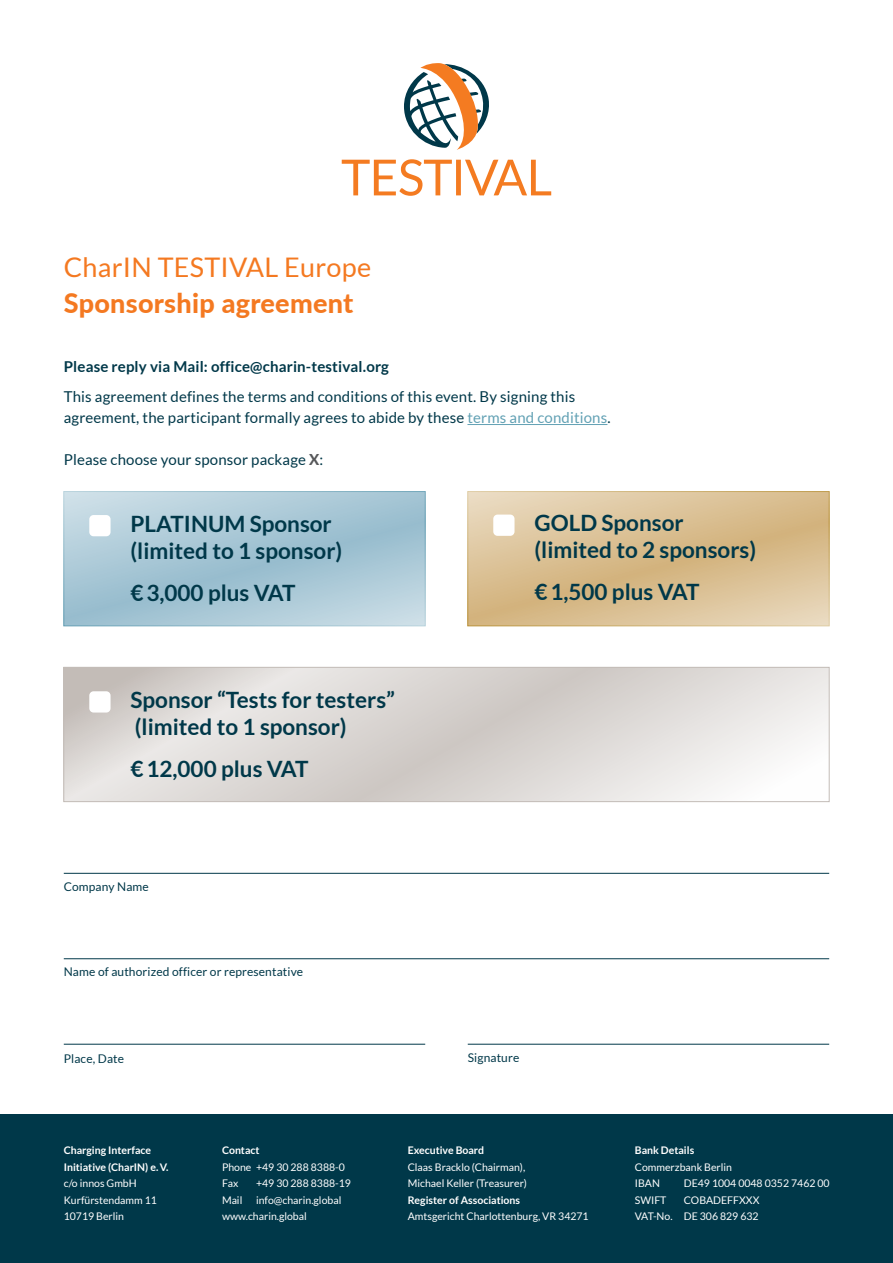
<style>
.page{position:relative;width:893px;height:1263px;background:#fff}
.page>*{position:absolute;margin:0;border:0;box-sizing:border-box;transform-origin:0 0}
.t1{font:27px "Lato";letter-spacing:.01em;color:#f47921}
.t2{font:800 27px "Lato";letter-spacing:.01em;color:#f47921}
.t3{font:700 22.5px/27px "Lato";color:#003849}
.t4{font:15px/21px "Lato";letter-spacing:.01em;color:#003849}
.t5{font:700 15px "Lato";letter-spacing:.01em;color:#003849}
.t6{font:12px "Lato";letter-spacing:.01em;color:#003849}
.t7{font:10.5px/16.5px "Lato";color:#fff}
.t8{font:700 10.5px/16.5px "Lato";color:#fff}
.s1{color:#62a1b4}
.s2{font-weight:800;color:#57585a}
</style>
<div class="page">
<div style="left:0;top:1114px;width:893px;height:149px;background:#003849"></div>
<hr style="left:468px;top:1044px;width:361px;height:1px;background:#003849">
<hr style="left:64px;top:1044px;width:361px;height:1px;background:#003849">
<hr style="left:64px;top:958px;width:765px;height:1px;background:#003849">
<hr style="left:64px;top:873px;width:765px;height:1px;background:#003849">
<hr style="left:467px;top:424px;width:140px;height:1px;background:#62a1b4">
<svg style="left:63px;top:491px;width:363px;height:135px"></svg>
<div style="left:89px;top:515px;width:22px;height:21px;background:#fff;border-radius:4px"></div>
<svg style="left:65px;top:669px;width:763px;height:131px"></svg>
<div style="left:89px;top:691px;width:22px;height:21px;background:#fff;border-radius:4px"></div>
<svg style="left:467px;top:491px;width:363px;height:135px"></svg>
<div style="left:493px;top:515px;width:21px;height:21px;background:#fff;border-radius:4px"></div>
<div style="left:63px;top:667px;width:767px;height:135px;border:1px solid #c3bcb7"></div>
<svg style="left:404px;top:63px;width:85px;height:87px"></svg>
<svg style="left:342px;top:159px;width:209px;height:37px"></svg>
<h1 class="t1" style="left:64px;top:252px;width:309px">CharIN TESTIVAL Europe</h1>
<h1 class="t2" style="left:64px;top:283px;width:291px">Sponsorship agreement</h1>
<h3 class="t5" style="left:64px;top:358px;width:327px">Please reply via Mail: office@charin-testival.org</h3>
<h3 class="t4" style="left:64px;top:386px;width:548px">This agreement defines the terms and conditions of this event. By signing this agreement, the participant formally agrees to abide by these <span class="s1">terms and conditions</span>.</h3>
<h3 class="t4" style="left:64px;top:449px;width:261px">Please choose your sponsor package <span class="s2">X</span>:</h3>
<h2 class="t3" style="left:131px;top:510px;width:213px">PLATINUM Sponsor (limited to 1 sponsor)</h2>
<h2 class="t3" style="left:131px;top:579px;width:167px">€3,000 plus VAT</h2>
<h2 class="t3" style="left:131px;top:686px;width:266px">Sponsor “Tests for testers” (limited to 1 sponsor)</h2>
<h2 class="t3" style="left:131px;top:755px;width:180px">€12,000 plus VAT</h2>
<h2 class="t3" style="left:534px;top:509px;width:223px">GOLD Sponsor (limited to 2 sponsors)</h2>
<h2 class="t3" style="left:534px;top:578px;width:167px">€1,500 plus VAT</h2>
<p class="t6" style="left:64px;top:880px;width:87px">Company Name</p>
<p class="t6" style="left:64px;top:965px;width:241px">Name of authorized officer or representative</p>
<p class="t6" style="left:64px;top:1052px;width:62px">Place, Date</p>
<p class="t6" style="left:468px;top:1051px;width:53px">Signature</p>
<p class="t8" style="left:64px;top:1142px;width:106px">Charging Interface<br>Initiative (CharIN) e.V.</p>
<p class="t7" style="left:64px;top:1175px;width:95px">c/o innos GmbH<br>Kurfürstendamm 11<br>10719 Berlin</p>
<p class="t8" style="left:222px;top:1142px;width:39px">Contact</p>
<p class="t7" style="left:222px;top:1159px;width:124px">Phone +49 30 288 8388-0<br>Fax</p>
<p class="t7" style="left:256px;top:1175px;width:96px">+49 30 288 8388-19</p>
<p class="t7" style="left:222px;top:1192px;width:121px;text-indent:34px">info@charin.global www.charin.global</p>
<p class="t7" style="left:222px;top:1192px;width:22px">Mail</p>
<p class="t8" style="left:408px;top:1142px;width:78px">Executive Board</p>
<p class="t7" style="left:408px;top:1159px;width:121px">Claas Bracklo (Chairman),<br>Michael Keller (Treasurer)</p>
<p class="t8" style="left:408px;top:1192px;width:114px">Register of Associations</p>
<p class="t7" style="left:408px;top:1208px;width:182px">Amtsgericht Charlottenburg, VR 34271</p>
<p class="t8" style="left:635px;top:1142px;width:61px">Bank Details</p>
<p class="t7" style="left:635px;top:1159px;width:99px">Commerzbank Berlin<br>IBAN</p>
<p class="t7" style="left:684px;top:1175px;width:147px">DE49 1004 0048 0352 7462 00</p>
<p class="t7" style="left:635px;top:1192px;width:126px;text-align:right">COBADEFFXXX<br>VAT-No. DE 306 829 632</p>
<p class="t7" style="left:635px;top:1192px;width:33px">SWIFT</p>
</div>
